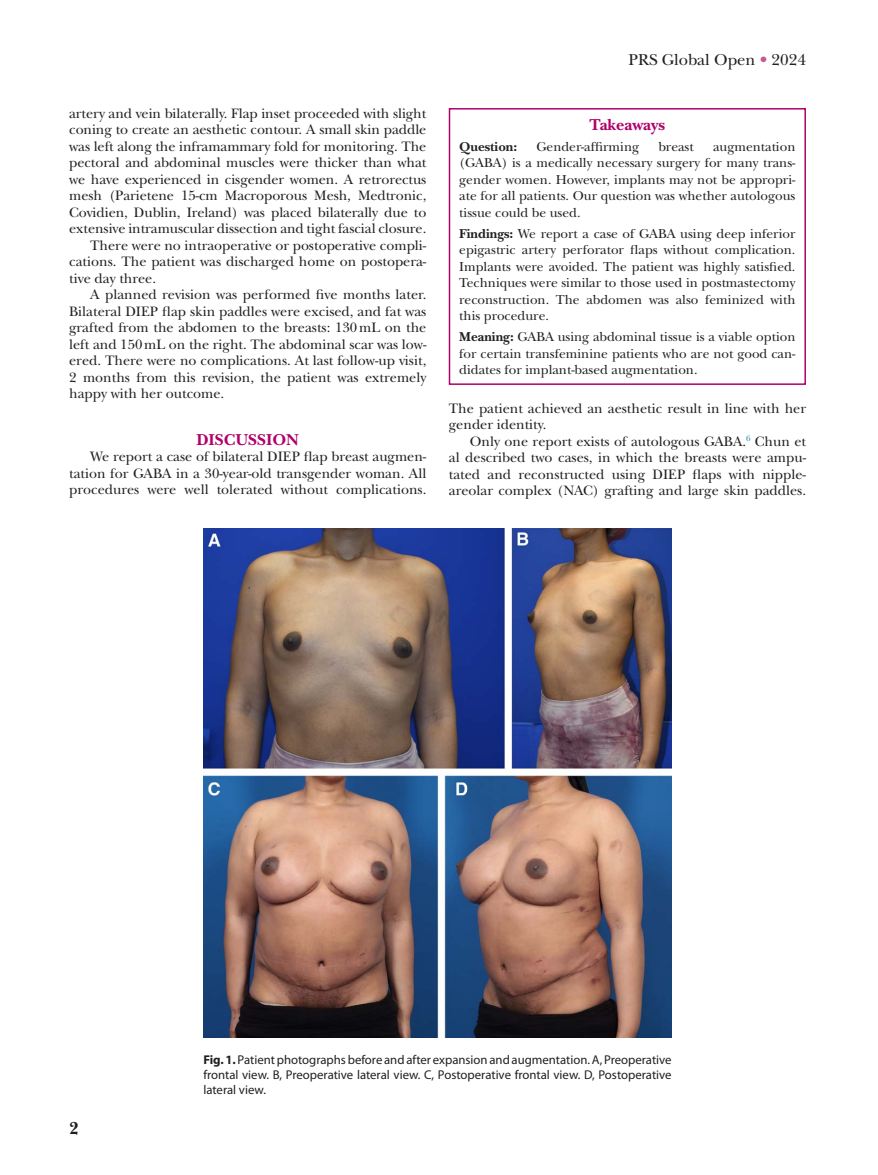
<style>
.page{position:relative;width:878px;height:1175px;background:#fff}
.page>*{position:absolute;margin:0;border:0;box-sizing:border-box;transform-origin:0 0}
.t1{font:700 18px "New Baskerville Std";color:#231f20}
.t2{font:700 16.5px "New Baskerville Std";color:#b0016a}
.t3{font:16.5px "New Baskerville Std";color:#231f20}
.t4{font:14.25px/16.5px "New Baskerville Std";color:#231f20;text-align:justify}
.t5{font:13.5px/16.5px "New Baskerville Std";color:#231f20;text-align:justify}
.t6{font:700 13.5px "New Baskerville Std";color:#231f20}
.t7{font:12.75px/15px "Myriad Pro";color:#231f20;text-align:justify}
.s1{color:#c45b8e}
.s2{font-weight:700}
</style>
<div class="page">
<div style="left:448px;top:108px;width:358px;height:277px;border:2px solid #b0016a"></div>
<img style="left:203px;top:528px;width:468px;height:509px">
<p class="t4" style="left:69px;top:105px;width:358px">artery and vein bilaterally. Flap inset proceeded with slight</p>
<p class="t4" style="left:69px;top:121px;width:359px">coning to create an aesthetic contour. A small skin paddle</p>
<p class="t4" style="left:69px;top:138px;width:359px">was left along the inframammary fold for monitoring. The</p>
<p class="t4" style="left:69px;top:154px;width:359px">pectoral and abdominal muscles were thicker than what</p>
<p class="t4" style="left:69px;top:171px;width:359px">we have experienced in cisgender women. A retrorectus</p>
<p class="t4" style="left:69px;top:187px;width:359px">mesh (Parietene 15-cm Macroporous Mesh, Medtronic,</p>
<p class="t4" style="left:69px;top:204px;width:358px">Covidien, Dublin, Ireland) was placed bilaterally due to</p>
<p class="t4" style="left:69px;top:220px;width:358px">extensive intramuscular dissection and tight fascial closure.</p>
<p class="t4" style="left:90px;top:237px;width:338px">There were no intraoperative or postoperative compli-</p>
<p class="t4" style="left:69px;top:253px;width:359px">cations. The patient was discharged home on postopera-</p>
<p class="t4" style="left:69px;top:270px;width:88px">tive day three.</p>
<p class="t4" style="left:90px;top:286px;width:338px">A planned revision was performed five months later.</p>
<p class="t4" style="left:69px;top:303px;width:358px">Bilateral DIEP flap skin paddles were excised, and fat was</p>
<p class="t4" style="left:69px;top:319px;width:359px">grafted from the abdomen to the breasts: 130mL on the</p>
<p class="t4" style="left:69px;top:336px;width:359px">left and 150mL on the right. The abdominal scar was low-</p>
<p class="t4" style="left:69px;top:352px;width:358px">ered. There were no complications. At last follow-up visit,</p>
<p class="t4" style="left:69px;top:369px;width:358px">2 months from this revision, the patient was extremely</p>
<p class="t4" style="left:69px;top:385px;width:157px">happy with her outcome.</p>
<p class="t2" style="left:196px;top:430px;width:104px">DISCUSSION</p>
<p class="t4" style="left:69px;top:448px;width:359px;text-indent:21px">We report a case of bilateral DIEP flap breast augmen&shy;tation for GABA in a 30-year-old transgender woman. All procedures were well tolerated without complications.</p>
<p class="t3" style="left:628px;top:50px;width:179px">PRS Global Open <span class="s1">•</span> 2024</p>
<p class="t2" style="left:589px;top:115px;width:77px">Takeaways</p>
<p class="t6" style="left:459px;top:138px;width:60px">Question:</p>
<p class="t5" style="left:536px;top:138px;width:104px">Gender-affirming</p>
<p class="t5" style="left:658px;top:138px;width:37px">breast</p>
<p class="t5" style="left:459px;top:138px;width:338px;text-indent:254px">augmentation (GABA) is a medically necessary surgery for many trans&shy;gender women. However, implants may not be appropri&shy;ate for all patients. Our question was whether autologous tissue could be used.</p>
<p class="t5" style="left:459px;top:225px;width:338px"><span class="s2">Findings:</span> We report a case of GABA using deep inferior epigastric artery perforator flaps without complication.<br>Implants were avoided. The patient was highly satisfied.<br>Techniques were similar to those used in postmastectomy reconstruction. The abdomen was also feminized with this procedure.</p>
<p class="t5" style="left:459px;top:329px;width:338px"><span class="s2">Meaning:</span> GABA using abdominal tissue is a viable option for certain transfeminine patients who are not good can&shy;didates for implant-based augmentation.</p>
<p class="t4" style="left:449px;top:400px;width:359px">The patient achieved an aesthetic result in line with her gender identity.</p>
<p class="t4" style="left:449px;top:433px;width:359px;text-indent:21px">Only one report exists of autologous GABA.<sup>6</sup> Chun et al described two cases, in which the breasts were ampu&shy;tated and reconstructed using DIEP flaps with nipple&shy;areolar complex (NAC) grafting and large skin paddles.</p>
<p class="t1" style="left:69px;top:1118px;width:11px">2</p>
<p class="t7" style="left:203px;top:1052px;width:470px"><span class="s2">Fig. 1.</span> Patient photographs before and after expansion and augmentation. A, Preoperative frontal view. B, Preoperative lateral view. C, Postoperative frontal view. D, Postoperative lateral view.</p>
</div>
